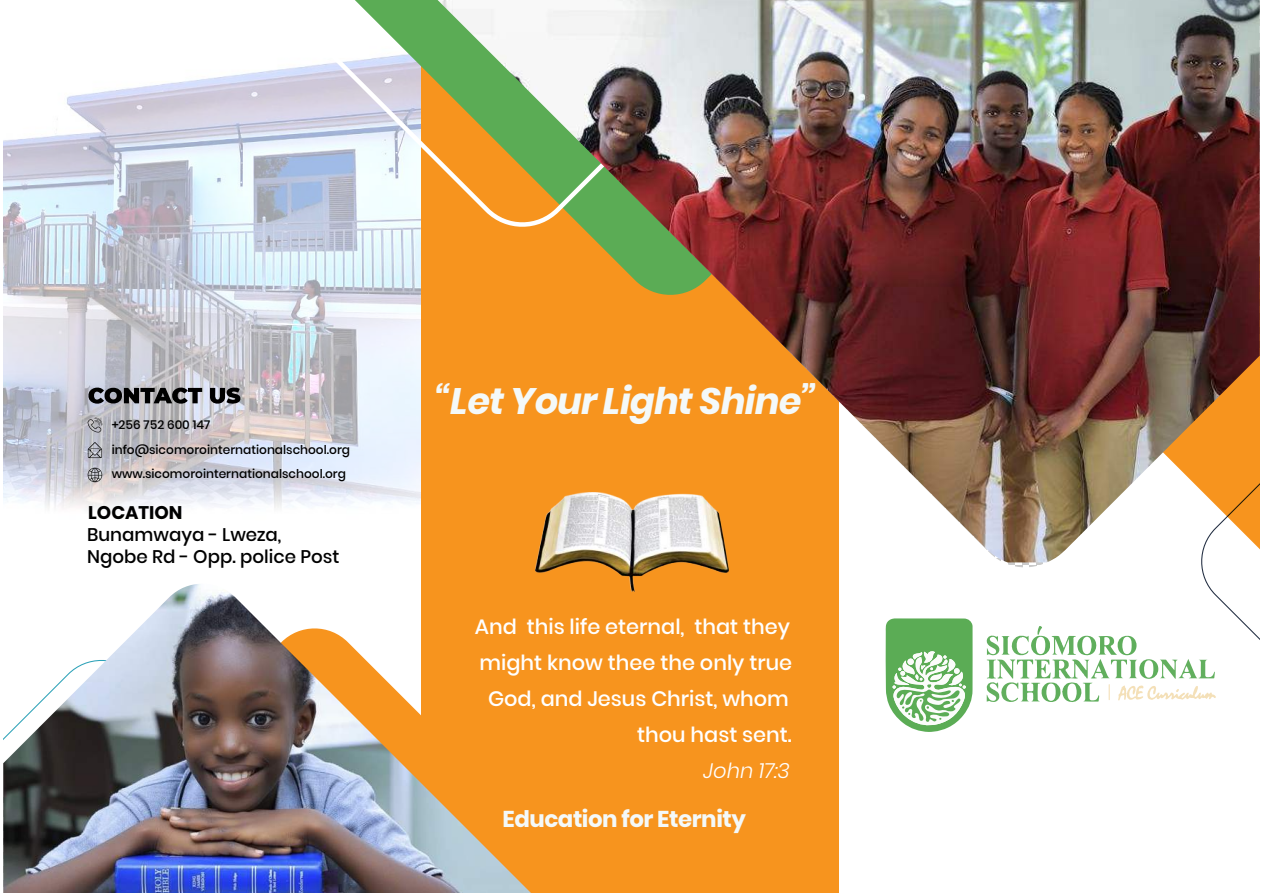
<style>
.page{position:relative;width:1263px;height:893px;background:#fff}
.page>*{position:absolute;margin:0;border:0;box-sizing:border-box;transform-origin:0 0}
.t1{font:italic 700 36.75px "Poppins";letter-spacing:-.02em;color:#f4f9f9}
.t2{font:700 22.8px "Poppins";letter-spacing:-.02em;color:#f4f9f9}
.t3{font:500 20.85px/36px "Poppins";color:#fff;text-align:right}
.t4{font:italic 300 20.85px "Poppins";color:#fff}
.t5{font:500 18.3px/21.9px "Poppins";color:#000}
.t6{font:700 18.3px "Poppins";color:#000}
.t7{font:500 12.15px/24.3px "Poppins";color:#000}
</style>
<div class="page">
<img style="left:3px;top:76px;width:419px;height:497px">
<div style="left:422px;top:0;width:416px;height:893px;background:#f7941e"></div>
<svg style="left:295px;top:236px;width:82px;height:64px;background:#cfdde7"></svg>
<svg style="left:223px;top:0;width:154px;height:236px"></svg>
<svg style="left:377px;top:0;width:462px;height:572px"></svg>
<img style="left:3px;top:584px;width:528px;height:309px">
<img style="left:438px;top:0;width:822px;height:562px">
<svg style="left:986px;top:374px;width:274px;height:328px"></svg>
<svg style="left:885px;top:618px;width:87px;height:114px"></svg>
<svg style="left:88px;top:385px;width:114px;height:21px;background:#6d6e72"></svg>
<svg style="left:209px;top:386px;width:32px;height:20px"></svg>
<svg style="left:88px;top:468px;width:14px;height:14px"></svg>
<svg style="left:87px;top:418px;width:15px;height:14px"></svg>
<svg style="left:88px;top:442px;width:14px;height:16px"></svg>
<img style="left:535px;top:492px;width:194px;height:100px">
<p class="t7" style="left:112px;top:414px;width:240px">+256 752 600 147 info@sicomorointernationalschool.org www.sicomorointernationalschool.org</p>
<p class="t6" style="left:88px;top:503px;width:96px">LOCATION</p>
<p class="t5" style="left:87px;top:525px;width:254px">Bunamwaya - Lweza,<br>Ngobe Rd - Opp. police Post</p>
<h1 class="t1" style="left:435px;top:383px;width:383px">ìLet Your Light Shineî</h1>
<p class="t3" style="left:475px;top:611px;width:319px">And this life eternal, that they might know thee the only true<br>God, and Jesus Christ, whom thou hast sent.</p>
<p class="t4" style="left:703px;top:759px;width:87px">John 17:3</p>
<p class="t2" style="left:502px;top:808px;width:245px">Education for Eternity</p>
</div>
